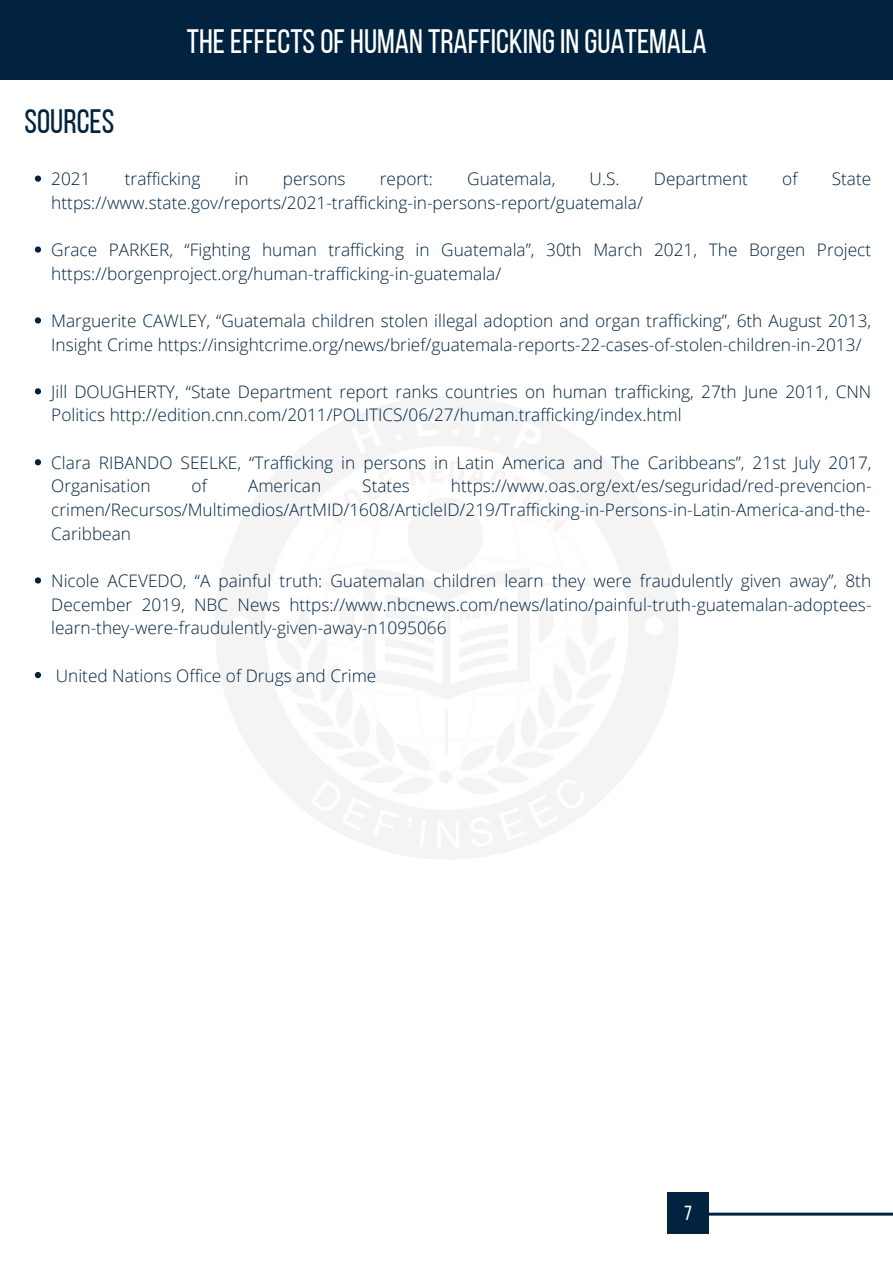
<style>
.page{position:relative;width:893px;height:1263px;background:#fff}
.page>*{position:absolute;margin:0;border:0;box-sizing:border-box;transform-origin:0 0}
.t1{font:33.75px "Bebas Neue";color:#fff}
.t2{font:33.75px "Bebas Neue";color:#01233f}
.t3{font:20.33px "Bebas Neue";color:#fff}
.t4{font:300 17.25px/23.6px "Open Sans";color:#01233f}
</style>
<div class="page">
<div style="left:0;top:0;width:893px;height:79px;background:#01233f"></div>
<svg style="left:709px;top:1212px;width:184px;height:4px"></svg>
<div style="left:667px;top:1192px;width:42px;height:42px;background:#01233f"></div>
<svg style="left:35px;top:176px;width:6px;height:6px"></svg>
<svg style="left:35px;top:246px;width:6px;height:7px"></svg>
<svg style="left:35px;top:317px;width:6px;height:7px"></svg>
<svg style="left:35px;top:388px;width:6px;height:6px"></svg>
<svg style="left:35px;top:459px;width:6px;height:6px"></svg>
<svg style="left:35px;top:577px;width:6px;height:6px"></svg>
<svg style="left:35px;top:672px;width:6px;height:6px"></svg>
<p class="t2" style="left:25px;top:108px;width:91px">SOURCES</p>
<p class="t1" style="left:187px;top:28px;width:521px">THEEFFECTSOF HUMAN TRAFFICKINGIN GUATEMALA</p>
<p class="t4" style="left:51px;top:167px;width:41px">2021</p>
<p class="t4" style="left:125px;top:167px;width:77px">trafficking</p>
<p class="t4" style="left:235px;top:167px;width:16px">in</p>
<p class="t4" style="left:283px;top:167px;width:64px">persons</p>
<p class="t4" style="left:380px;top:167px;width:55px">report:</p>
<p class="t4" style="left:467px;top:167px;width:90px">Guatemala,</p>
<p class="t4" style="left:589px;top:167px;width:31px">U.S.</p>
<p class="t4" style="left:654px;top:167px;width:96px">Department</p>
<p class="t4" style="left:782px;top:167px;width:17px">of</p>
<p class="t4" style="left:831px;top:167px;width:41px">State</p>
<p class="t4" style="left:51px;top:190px;width:593px">https://www.state.gov/reports/2021-trafficking-in-persons-report/guatemala/</p>
<p class="t4" style="left:51px;top:237px;width:821px">Grace PARKER, “Fighting human trafficking in Guatemala”, 30th March 2021, The Borgen Project https://borgenproject.org/human-trafficking-in-guatemala/</p>
<p class="t4" style="left:51px;top:308px;width:821px">Marguerite CAWLEY, “Guatemala children stolen illegal adoption and organ trafficking”, 6th August 2013,<br>Insight Crime https://insightcrime.org/news/brief/guatemala-reports-22-cases-of-stolen-children-in-2013/</p>
<p class="t4" style="left:51px;top:379px;width:821px">Jill DOUGHERTY, “State Department report ranks countries on human trafficking, 27th June 2011, CNN<br>Politics http://edition.cnn.com/2011/POLITICS/06/27/human.trafficking/index.html</p>
<p class="t4" style="left:51px;top:450px;width:822px">Clara RIBANDO SEELKE, “Trafficking in persons in Latin America and The Caribbeans”, 21st July 2017,<br>Organisation</p>
<p class="t4" style="left:192px;top:474px;width:17px">of</p>
<p class="t4" style="left:248px;top:474px;width:75px">American</p>
<p class="t4" style="left:362px;top:474px;width:49px">States</p>
<p class="t4" style="left:51px;top:474px;width:821px;text-align:justify;text-indent:400px">https://www.oas.org/ext/es/seguridad/red-prevencion&shy;crimen/Recursos/Multimedios/ArtMID/1608/ArticleID/219/Trafficking-in-Persons-in-Latin-America-and-the-Caribbean</p>
<p class="t4" style="left:51px;top:568px;width:821px;text-align:justify">Nicole ACEVEDO, “A painful truth: Guatemalan children learn they were fraudulently given away”, 8th December 2019, NBC News https://www.nbcnews.com/news/latino/painful-truth-guatemalan-adoptees&shy;learn-they-were-fraudulently-given-away-n1095066</p>
<p class="t4" style="left:56px;top:663px;width:322px">United Nations Office of Drugs and Crime</p>
<p class="t3" style="left:684px;top:1204px;width:9px">7</p>
</div>
